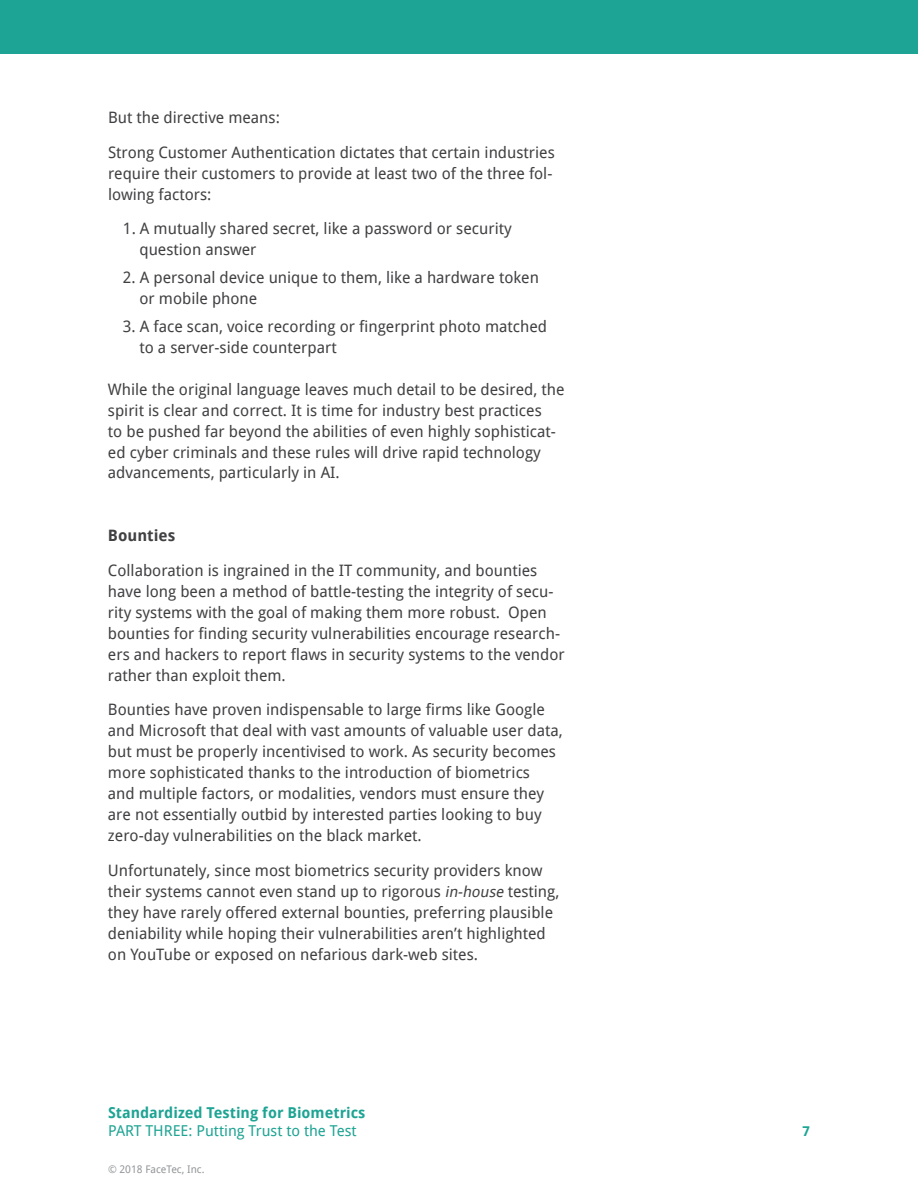
<style>
.page{position:relative;width:918px;height:1188px;background:#fff}
.page>*{position:absolute;margin:0;border:0;box-sizing:border-box;transform-origin:0 0}
.t1{font:15.75px/21px "Droid Sans";color:#414042}
.t2{font:700 15.75px "Droid Sans";color:#414042}
.t3{font:700 15px "Droid Sans";color:#1ea494}
.t4{font:15px "Droid Sans";color:#1ea494}
.t5{font:700 13.5px "Droid Sans";color:#1ea494}
.t6{font:10.5px "Droid Sans";color:#939598}
.s1{font-style:italic;font-size:15px}
</style>
<div class="page">
<div style="left:0;top:0;width:918px;height:54px;background:#1ea494"></div>
<p class="t1" style="left:108px;top:100px;width:448px;line-height:34.5px">But the directive means:<br>Strong Customer Authentication dictates that certain industries</p>
<p class="t1" style="left:108px;top:162px;width:446px">require their customers to provide at least two of the three fol&shy;lowing factors:</p>
<p class="t1" style="left:139px;top:217px;width:374px;text-indent:-16px">1. A mutually shared secret, like a password or security question answer</p>
<p class="t1" style="left:139px;top:266px;width:401px;text-indent:-16px">2. A personal device unique to them, like a hardware token or mobile phone</p>
<p class="t1" style="left:139px;top:315px;width:409px;text-indent:-17px">3. A face scan, voice recording or fingerprint photo matched to a server-side counterpart</p>
<p class="t1" style="left:108px;top:378px;width:458px">While the original language leaves much detail to be desired, the spirit is clear and correct. It is time for industry best practices<br>to be pushed far beyond the abilities of even highly sophisticat&shy;ed cyber criminals and these rules will drive rapid technology advancements, particularly in AI.</p>
<p class="t2" style="left:108px;top:525px;width:69px">Bounties</p>
<p class="t1" style="left:108px;top:559px;width:458px">Collaboration is ingrained in the IT community, and bounties have long been a method of battle-testing the integrity of secu&shy;rity systems with the goal of making them more robust. Open bounties for finding security vulnerabilities encourage research&shy;ers and hackers to report flaws in security systems to the vendor rather than exploit them.</p>
<p class="t1" style="left:108px;top:699px;width:456px">Bounties have proven indispensable to large firms like Google and Microsoft that deal with vast amounts of valuable user data, but must be properly incentivised to work. As security becomes more sophisticated thanks to the introduction of biometrics<br>and multiple factors, or modalities, vendors must ensure they are not essentially outbid by interested parties looking to buy zero-day vulnerabilities on the black market.</p>
<p class="t1" style="left:108px;top:859px;width:453px">Unfortunately, since most biometrics security providers know their systems cannot even stand up to rigorous <span class="s1">in-house</span> testing, they have rarely offered external bounties, preferring plausible deniability while hoping their vulnerabilities aren’t highlighted on YouTube or exposed on nefarious dark-web sites.</p>
<p class="t3" style="left:108px;top:1101px;width:259px">Standardized Testing for Biometrics</p>
<p class="t4" style="left:108px;top:1120px;width:250px">PART THREE: Putting Trust to the Test</p>
<p class="t5" style="left:803px;top:1122px;width:9px">7</p>
<p class="t6" style="left:108px;top:1162px;width:98px">© 2018 FaceTec, Inc.</p>
</div>
